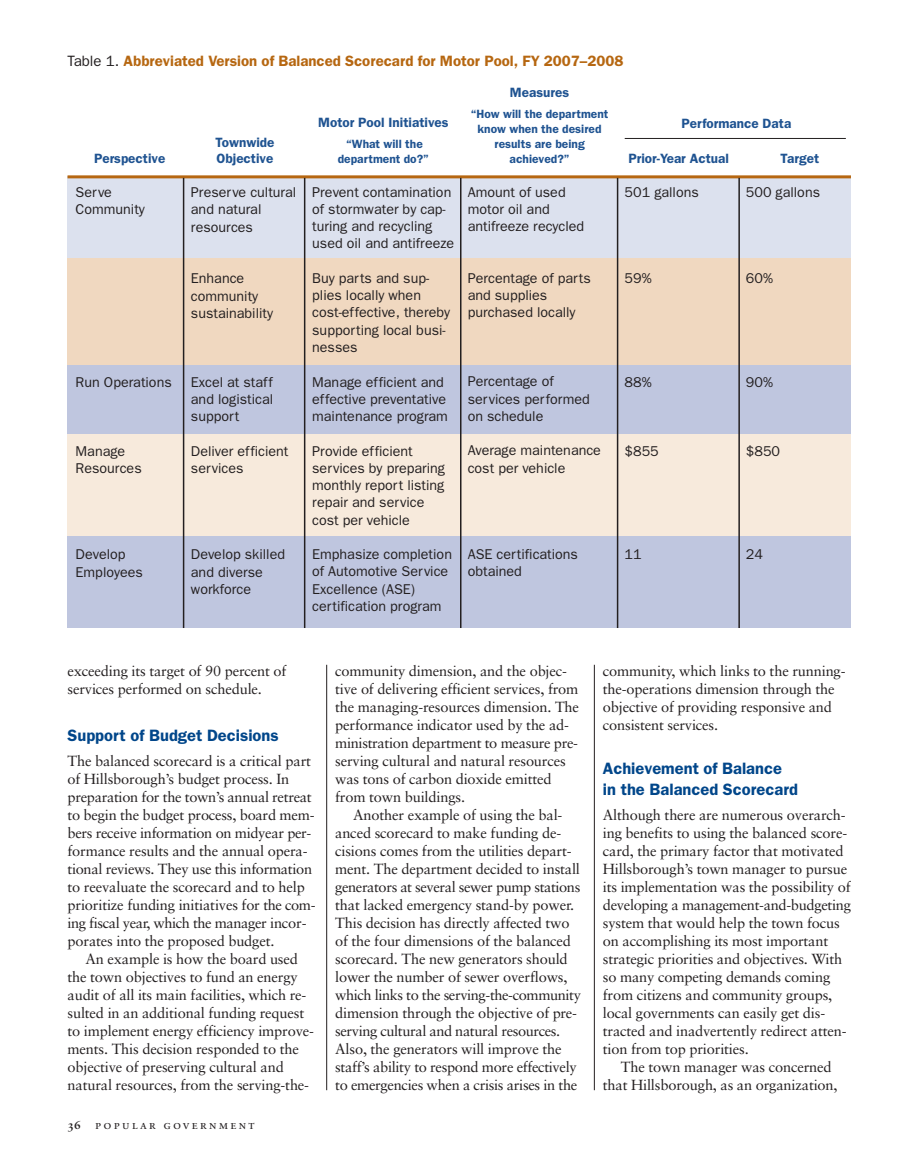
<style>
.page{position:relative;width:905px;height:1175px;background:#fff}
.page>*{position:absolute;margin:0;border:0;box-sizing:border-box;transform-origin:0 0}
.t1{font:600 16.5px/20.2px "Franklin Gothic";color:#01468a}
.t2{font:600 15px "Franklin Gothic";color:#b66711}
.t3{font:14.7px/18px "Sabon";letter-spacing:-.01em;color:#231f20}
.t4{font:14.25px/17.2px "Franklin Gothic";color:#231f20}
.t5{font:600 13.5px/16.5px "Franklin Gothic";color:#1f5391}
.t6{font:12.15px "Sabon Roman SC";letter-spacing:.185em;color:#231f20}
.t7{font:600 12px/15px "Franklin Gothic";color:#1f5391;text-align:center}
.s1{font-weight:400;color:#231f20}
.s2{font-family:"Sabon Bold Os F"}
</style>
<div class="page">
<div style="left:68px;top:536px;width:782px;height:92px;background:#bfc6df"></div>
<div style="left:68px;top:176px;width:782px;height:83px;background:#dce1ee"></div>
<div style="left:68px;top:258px;width:782px;height:108px;background:#f0d8c0"></div>
<div style="left:68px;top:365px;width:782px;height:69px;background:#bfc6df"></div>
<div style="left:68px;top:435px;width:782px;height:101px;background:#f7eadc"></div>
<hr style="left:594px;top:665px;width:1px;height:425px;background:#231f20">
<hr style="left:326px;top:664px;width:1px;height:426px;background:#231f20">
<hr style="left:624px;top:138px;width:221px;height:1px;background:#231f20">
<hr style="left:68px;top:175px;width:782px;height:3px;background:#b66711">
<hr style="left:183px;top:178px;width:1px;height:450px;background:#231f20">
<hr style="left:304px;top:178px;width:1px;height:450px;background:#231f20">
<hr style="left:460px;top:178px;width:1px;height:450px;background:#231f20">
<hr style="left:616px;top:178px;width:2px;height:450px;background:#231f20">
<hr style="left:738px;top:178px;width:1px;height:450px;background:#231f20">
<p class="t2" style="left:68px;top:52px;width:557px"><span class="s1">Table 1.</span> Abbreviated Version of Balanced Scorecard for Motor Pool, FY 2007–2008</p>
<p class="t5" style="left:94px;top:150px;width:73px">Perspective</p>
<p class="t4" style="left:76px;top:183px;width:71px">Serve<br>Community</p>
<p class="t4" style="left:76px;top:373px;width:98px">Run Operations</p>
<p class="t4" style="left:76px;top:442px;width:68px">Manage<br>Resources</p>
<p class="t4" style="left:76px;top:546px;width:69px">Develop<br>Employees</p>
<p class="t5" style="left:215px;top:134px;width:60px">Townwide<br>Objective</p>
<p class="t4" style="left:191px;top:183px;width:107px">Preserve cultural and natural resources</p>
<p class="t4" style="left:191px;top:270px;width:84px">Enhance community sustainability</p>
<p class="t4" style="left:191px;top:373px;width:84px;text-align:justify">Excel at staff and logistical support</p>
<p class="t4" style="left:191px;top:442px;width:99px">Deliver efficient services</p>
<p class="t4" style="left:191px;top:546px;width:96px">Develop skilled and diverse workforce</p>
<p class="t5" style="left:318px;top:114px;width:132px">Motor Pool Initiatives</p>
<p class="t7" style="left:338px;top:136px;width:93px">“What will the department do?”</p>
<p class="t4" style="left:312px;top:183px;width:143px">Prevent contamination of stormwater by cap&shy;turing and recycling used oil and antifreeze</p>
<p class="t4" style="left:312px;top:269px;width:139px">Buy parts and sup&shy;plies locally when cost-effective, thereby supporting local busi&shy;nesses</p>
<p class="t4" style="left:312px;top:373px;width:137px">Manage efficient and effective preventative maintenance program</p>
<p class="t4" style="left:312px;top:442px;width:134px">Provide efficient services by preparing monthly report listing repair and service cost per vehicle</p>
<p class="t4" style="left:312px;top:545px;width:141px">Emphasize completion of Automotive Service<br>Excellence (ASE) certification program</p>
<p class="t5" style="left:510px;top:84px;width:61px">Measures</p>
<p class="t7" style="left:470px;top:107px;width:139px">“How will the department know when the desired results are being achieved?”</p>
<p class="t4" style="left:467px;top:183px;width:118px">Amount of used motor oil and antifreeze recycled</p>
<p class="t4" style="left:467px;top:269px;width:125px">Percentage of parts and supplies purchased locally</p>
<p class="t4" style="left:467px;top:373px;width:124px">Percentage of services performed on schedule</p>
<p class="t4" style="left:467px;top:442px;width:135px">Average maintenance cost per vehicle</p>
<p class="t4" style="left:467px;top:545px;width:112px">ASE certifications obtained</p>
<p class="t5" style="left:681px;top:115px;width:111px">Performance Data</p>
<p class="t5" style="left:628px;top:150px;width:102px">Prior-Year Actual</p>
<p class="t4" style="left:624px;top:183px;width:76px">501 gallons</p>
<p class="t5" style="left:780px;top:150px;width:40px">Target</p>
<p class="t4" style="left:746px;top:183px;width:76px">500 gallons</p>
<p class="t4" style="left:624px;top:270px;width:29px">59%</p>
<p class="t4" style="left:746px;top:270px;width:29px">60%</p>
<p class="t4" style="left:624px;top:373px;width:29px">88%</p>
<p class="t4" style="left:746px;top:373px;width:29px">90%</p>
<p class="t4" style="left:624px;top:442px;width:36px">$855</p>
<p class="t4" style="left:746px;top:442px;width:36px">$850</p>
<p class="t4" style="left:624px;top:546px;width:19px">11</p>
<p class="t4" style="left:746px;top:546px;width:19px">24</p>
<p class="t3" style="left:67px;top:663px;width:220px">exceeding its target of 90 percent of services performed on schedule.</p>
<p class="t1" style="left:68px;top:724px;width:213px">Support of Budget Decisions</p>
<p class="t3" style="left:68px;top:753px;width:249px">The balanced scorecard is a critical part of Hillsborough’s budget process. In preparation for the town’s annual retreat to begin the budget process, board mem&shy;bers receive information on midyear per&shy;formance results and the annual opera&shy;tional reviews. They use this information to reevaluate the scorecard and to help prioritize funding initiatives for the com&shy;ing fiscal year, which the manager incor&shy;porates into the proposed budget.</p>
<p class="t3" style="left:67px;top:951px;width:248px;text-indent:18px">An example is how the board used the town objectives to fund an energy audit of all its main facilities, which re&shy;sulted in an additional funding request to implement energy efficiency improve&shy;ments. This decision responded to the objective of preserving cultural and natural resources, from the serving-the-</p>
<p class="t6" style="left:68px;top:1119px;width:188px"><span class="s2">36</span> popular government</p>
<p class="t3" style="left:335px;top:663px;width:245px">community dimension, and the objec&shy;tive of delivering efficient services, from the managing-resources dimension. The performance indicator used by the ad&shy;ministration department to measure pre&shy;serving cultural and natural resources was tons of carbon dioxide emitted from town buildings.</p>
<p class="t3" style="left:335px;top:807px;width:247px;text-indent:18px">Another example of using the bal&shy;anced scorecard to make funding de&shy;cisions comes from the utilities depart&shy;ment. The department decided to install generators at several sewer pump stations that lacked emergency stand-by power.<br>This decision has directly affected two of the four dimensions of the balanced scorecard. The new generators should lower the number of sewer overflows, which links to the serving-the-community dimension through the objective of pre&shy;serving cultural and natural resources.<br>Also, the generators will improve the staff’s ability to respond more effectively to emergencies when a crisis arises in the</p>
<p class="t3" style="left:603px;top:663px;width:244px">community, which links to the running&shy;the-operations dimension through the objective of providing responsive and consistent services.</p>
<p class="t1" style="left:603px;top:758px;width:197px">Achievement of Balance in the Balanced Scorecard</p>
<p class="t3" style="left:603px;top:807px;width:250px">Although there are numerous overarch&shy;ing benefits to using the balanced score&shy;card, the primary factor that motivated Hillsborough’s town manager to pursue its implementation was the possibility of developing a management-and-budgeting system that would help the town focus on accomplishing its most important strategic priorities and objectives. With so many competing demands coming from citizens and community groups, local governments can easily get dis&shy;tracted and inadvertently redirect atten&shy;tion from top priorities.</p>
<p class="t3" style="left:603px;top:1059px;width:236px;text-indent:18px">The town manager was concerned that Hillsborough, as an organization,</p>
</div>
